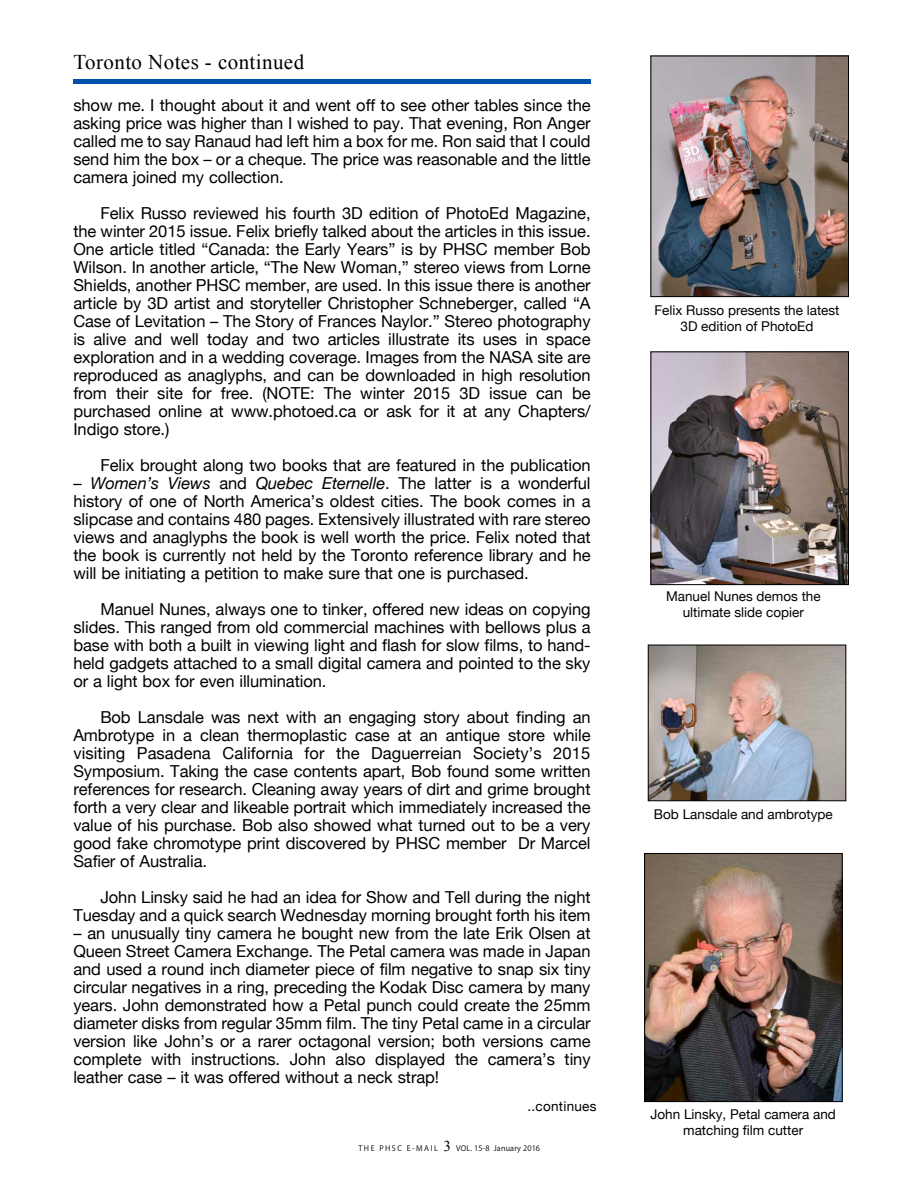
<style>
.page{position:relative;width:918px;height:1188px;background:#fff}
.page>*{position:absolute;margin:0;border:0;box-sizing:border-box;transform-origin:0 0}
.t1{font:21px "Times New Roman";letter-spacing:.02em;color:#000}
.t2{font:16.5px/18px "Helvetica Neue";letter-spacing:-.005em;color:#000;text-align:justify}
.t3{font:13.5px/16.2px "Helvetica Neue";color:#000;text-align:center}
.t4{font:13.5px "Helvetica Neue";letter-spacing:.02em;color:#000}
.t5{font:7.5px "Koz Go Pr 6 N";letter-spacing:.025em;color:#000}
.s1{font-style:italic}
.s2{font-family:"Times New Roman";font-size:15px}
.s3{color:#fff}
</style>
<div class="page">
<div style="left:74px;top:79px;width:517px;height:5px;background:#0051ae"></div>
<img style="left:653px;top:58px;width:194px;height:237px">
<div style="left:651px;top:56px;width:198px;height:241px;border:1px solid #000"></div>
<img style="left:653px;top:354px;width:194px;height:229px">
<div style="left:651px;top:352px;width:198px;height:233px;border:1px solid #000"></div>
<img style="left:650px;top:647px;width:194px;height:152px">
<div style="left:648px;top:645px;width:198px;height:156px;border:1px solid #000"></div>
<img style="left:646px;top:855px;width:194px;height:245px">
<div style="left:644px;top:853px;width:198px;height:249px;border:1px solid #000"></div>
<p class="t1" style="left:73px;top:47px;width:232px">Toronto Notes - continued</p>
<p class="t2" style="left:73px;top:96px;width:519px">show me. I thought about it and went off to see other tables since the asking price was higher than I wished to pay. That evening, Ron Anger called me to say Ranaud had left him a box for me. Ron said that I could send him the box – or a cheque. The price was reasonable and the little camera joined my collection.</p>
<p class="t2" style="left:73px;top:204px;width:519px;text-indent:27px">Felix Russo reviewed his fourth 3D edition of PhotoEd Magazine, the winter 2015 issue. Felix briefly talked about the articles in this issue.<br>One article titled “Canada: the Early Years” is by PHSC member Bob Wilson. In another article, “The New Woman,” stereo views from Lorne Shields, another PHSC member, are used. In this issue there is another article by 3D artist and storyteller Christopher Schneberger, called “A Case of Levitation – The Story of Frances Naylor.” Stereo photography is alive and well today and two articles illustrate its uses in space exploration and in a wedding coverage. Images from the NASA site are reproduced as anaglyphs, and can be downloaded in high resolution from their site for free. (NOTE: The winter 2015 3D issue can be purchased online at www.photoed.ca or ask for it at any Chapters/ Indigo store.)</p>
<p class="t2" style="left:100px;top:456px;width:492px">Felix brought along two books that are featured in the publication</p>
<p class="t2" style="left:73px;top:474px;width:519px">– <span class="s1">Women’s Views</span> and <span class="s1">Quebec Eternelle</span>. The latter is a wonderful history of one of North America’s oldest cities. The book comes in a slipcase and contains 480 pages. Extensively illustrated with rare stereo views and anaglyphs the book is well worth the price. Felix noted that the book is currently not held by the Toronto reference library and he will be initiating a petition to make sure that one is purchased.</p>
<p class="t2" style="left:73px;top:600px;width:519px;text-indent:27px">Manuel Nunes, always one to tinker, offered new ideas on copying slides. This ranged from old commercial machines with bellows plus a base with both a built in viewing light and flash for slow films, to hand&shy;held gadgets attached to a small digital camera and pointed to the sky or a light box for even illumination.</p>
<p class="t2" style="left:73px;top:708px;width:519px;text-indent:27px">Bob Lansdale was next with an engaging story about finding an Ambrotype in a clean thermoplastic case at an antique store while visiting Pasadena California for the Daguerreian Society’s 2015<br>Symposium. Taking the case contents apart, Bob found some written references for research. Cleaning away years of dirt and grime brought forth a very clear and likeable portrait which immediately increased the value of his purchase. Bob also showed what turned out to be a very good fake chromotype print discovered by PHSC member Dr Marcel Safier of Australia.</p>
<p class="t2" style="left:73px;top:888px;width:519px;text-align:right">John Linsky said he had an idea for Show and Tell during the night<br>Tuesday and a quick search Wednesday morning brought forth his item</p>
<p class="t2" style="left:73px;top:924px;width:519px">– an unusually tiny camera he bought new from the late Erik Olsen at Queen Street Camera Exchange. The Petal camera was made in Japan and used a round inch diameter piece of film negative to snap six tiny circular negatives in a ring, preceding the Kodak Disc camera by many years. John demonstrated how a Petal punch could create the 25mm diameter disks from regular 35mm film. The tiny Petal came in a circular version like John’s or a rarer octagonal version; both versions came complete with instructions. John also displayed the camera’s tiny leather case – it was offered without a neck strap!</p>
<p class="t4" style="left:528px;top:1098px;width:70px">..continues</p>
<p class="t5" style="left:358px;top:1144px;width:204px">T H E P H S C E - M A I L <span class="s2">3</span> VOL. 15-8 January 2016 <span class="s3">.. ..</span></p>
<p class="t3" style="left:655px;top:302px;width:187px">Felix Russo presents the latest<br>3D edition of PhotoEd</p>
<p class="t3" style="left:666px;top:588px;width:156px">Manuel Nunes demos the ultimate slide copier</p>
<p class="t3" style="left:654px;top:805px;width:180px">Bob Lansdale and ambrotype</p>
<p class="t3" style="left:651px;top:1106px;width:187px">John Linsky, Petal camera and matching film cutter</p>
</div>
